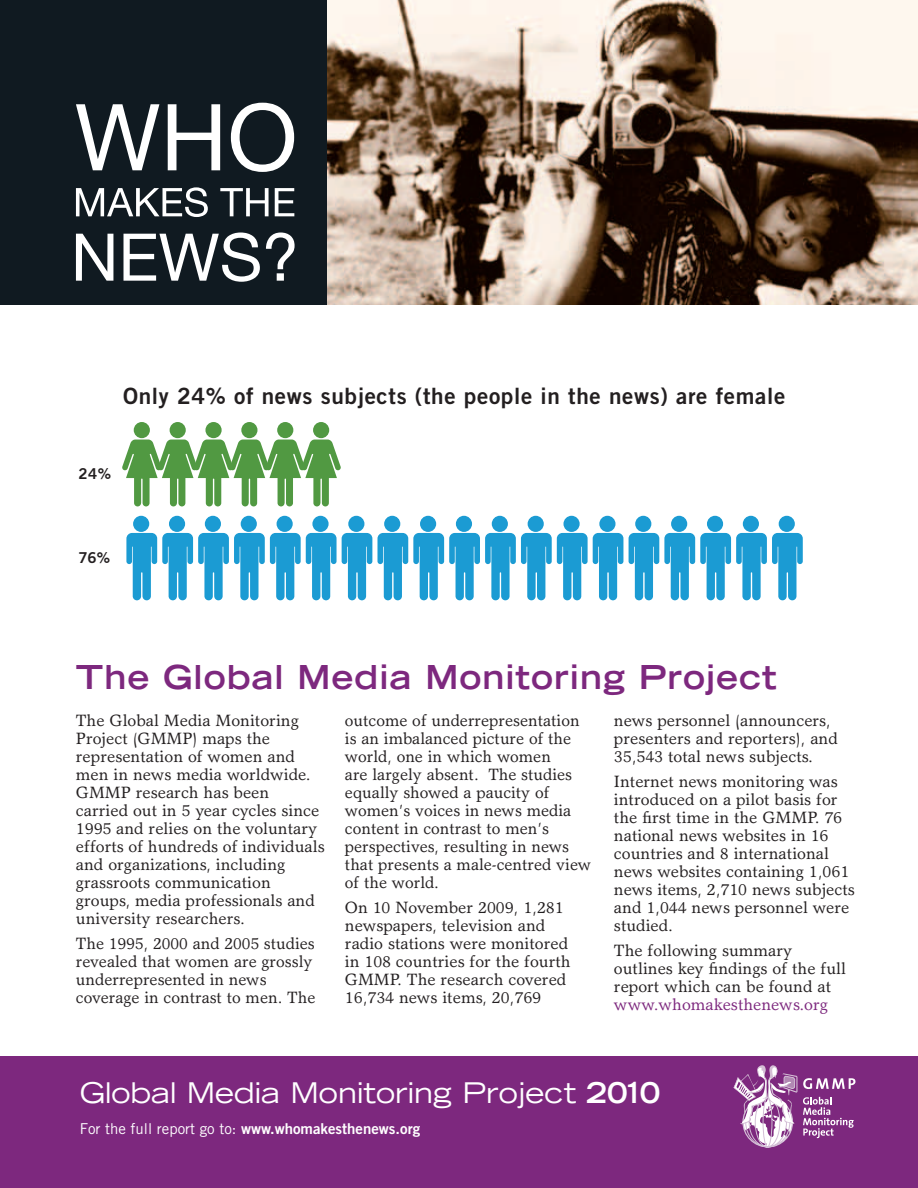
<style>
.page{position:relative;width:918px;height:1188px;background:#fff}
.page>*{position:absolute;margin:0;border:0;box-sizing:border-box;transform-origin:0 0}
.t1{font:700 expanded 33px "Trade Gothic LH";letter-spacing:.03em;color:#7d287e}
.t2{font:expanded 28.5px "Trade Gothic LH";color:#fff}
.t3{font:22.5px "Trade Gothic Bold Two";letter-spacing:.03em;color:#231f20}
.t4{font:16.5px/18px "Garth Graphic";color:#231f20}
.t5{font:16.5px "Garth Graphic";color:#7d287e}
.t6{font:15px "Trade Gothic Bold Two";color:#fff}
.t7{font:15px "Trade Gothic Bold Two";color:#231f20}
.s1{font-weight:700}
.s2{font-family:"Trade Gothic"}
</style>
<div class="page">
<div style="left:0;top:1056px;width:918px;height:132px;background:#7d287e"></div>
<img style="left:326px;top:0;width:592px;height:304px">
<div style="left:0;top:0;width:326px;height:304px;background:#101a21"></div>
<svg style="left:76px;top:104px;width:83px;height:66px"></svg>
<svg style="left:168px;top:104px;width:52px;height:66px"></svg>
<svg style="left:231px;top:103px;width:63px;height:69px"></svg>
<svg style="left:76px;top:187px;width:132px;height:30px"></svg>
<svg style="left:220px;top:188px;width:49px;height:28px"></svg>
<svg style="left:275px;top:188px;width:19px;height:28px"></svg>
<svg style="left:76px;top:234px;width:37px;height:47px"></svg>
<svg style="left:124px;top:233px;width:136px;height:49px"></svg>
<svg style="left:266px;top:233px;width:29px;height:48px"></svg>
<svg style="left:803px;top:1097px;width:51px;height:41px"></svg>
<svg style="left:803px;top:1078px;width:52px;height:11px"></svg>
<svg style="left:733px;top:1065px;width:64px;height:82px"></svg>
<div style="left:133px;top:516px;width:16px;height:16px;background:#1b9bd3;border-radius:50%"></div>
<div style="left:169px;top:516px;width:16px;height:16px;background:#1b9bd3;border-radius:50%"></div>
<div style="left:205px;top:516px;width:16px;height:16px;background:#1b9bd3;border-radius:50%"></div>
<div style="left:241px;top:516px;width:16px;height:16px;background:#1b9bd3;border-radius:50%"></div>
<div style="left:277px;top:516px;width:16px;height:16px;background:#1b9bd3;border-radius:50%"></div>
<div style="left:312px;top:516px;width:17px;height:16px;background:#1b9bd3;border-radius:50%"></div>
<div style="left:348px;top:516px;width:16px;height:16px;background:#1b9bd3;border-radius:50%"></div>
<div style="left:384px;top:516px;width:16px;height:16px;background:#1b9bd3;border-radius:50%"></div>
<div style="left:420px;top:516px;width:16px;height:16px;background:#1b9bd3;border-radius:50%"></div>
<div style="left:456px;top:516px;width:16px;height:16px;background:#1b9bd3;border-radius:50%"></div>
<div style="left:492px;top:516px;width:16px;height:16px;background:#1b9bd3;border-radius:50%"></div>
<div style="left:528px;top:516px;width:16px;height:16px;background:#1b9bd3;border-radius:50%"></div>
<div style="left:563px;top:516px;width:17px;height:16px;background:#1b9bd3;border-radius:50%"></div>
<div style="left:599px;top:516px;width:17px;height:16px;background:#1b9bd3;border-radius:50%"></div>
<svg style="left:126px;top:533px;width:497px;height:67px"></svg>
<div style="left:635px;top:516px;width:16px;height:16px;background:#1b9bd3;border-radius:50%"></div>
<div style="left:671px;top:516px;width:16px;height:16px;background:#1b9bd3;border-radius:50%"></div>
<div style="left:707px;top:516px;width:16px;height:16px;background:#1b9bd3;border-radius:50%"></div>
<div style="left:743px;top:516px;width:16px;height:16px;background:#1b9bd3;border-radius:50%"></div>
<div style="left:779px;top:516px;width:16px;height:16px;background:#1b9bd3;border-radius:50%"></div>
<svg style="left:629px;top:533px;width:174px;height:67px"></svg>
<div style="left:134px;top:422px;width:16px;height:16px;background:#519942;border-radius:50%"></div>
<div style="left:170px;top:422px;width:16px;height:16px;background:#519942;border-radius:50%"></div>
<div style="left:205px;top:422px;width:17px;height:16px;background:#519942;border-radius:50%"></div>
<div style="left:241px;top:422px;width:16px;height:16px;background:#519942;border-radius:50%"></div>
<div style="left:277px;top:422px;width:16px;height:16px;background:#519942;border-radius:50%"></div>
<div style="left:313px;top:422px;width:16px;height:16px;background:#519942;border-radius:50%"></div>
<svg style="left:122px;top:440px;width:219px;height:66px"></svg>
<h3 class="t3" style="left:123px;top:382px;width:664px">Only 24% of news subjects (the people in the news) are female</h3>
<p class="t7" style="left:79px;top:464px;width:34px">24%</p>
<p class="t7" style="left:79px;top:548px;width:33px">76%</p>
<h1 class="t1" style="left:76px;top:655px;width:702px">The Global Media Monitoring Project</h1>
<p class="t4" style="left:76px;top:712px;width:250px">The Global Media Monitoring<br>Project (GMMP) maps the representation of women and men in news media worldwide.<br>GMMP research has been carried out in 5 year cycles since<br>1995 and relies on the voluntary efforts of hundreds of individuals and organizations, including grassroots communication groups, media professionals and university researchers.</p>
<p class="t4" style="left:76px;top:934px;width:241px">The 1995, 2000 and 2005 studies revealed that women are grossly underrepresented in news coverage in contrast to men. The</p>
<p class="t4" style="left:345px;top:712px;width:248px">outcome of underrepresentation is an imbalanced picture of the world, one in which women<br>are largely absent. The studies equally showed a paucity of women’s voices in news media content in contrast to men’s perspectives, resulting in news that presents a male-centred view of the world.</p>
<p class="t4" style="left:345px;top:898px;width:227px">On 10 November 2009, 1,281 newspapers, television and radio stations were monitored in 108 countries for the fourth<br>GMMP. The research covered<br>16,734 news items, 20,769</p>
<p class="t4" style="left:614px;top:712px;width:225px">news personnel (announcers, presenters and reporters), and<br>35,543 total news subjects.</p>
<p class="t4" style="left:614px;top:772px;width:243px">Internet news monitoring was introduced on a pilot basis for the first time in the GMMP. 76 national news websites in 16 countries and 8 international news websites containing 1,061 news items, 2,710 news subjects and 1,044 news personnel were studied.</p>
<p class="t4" style="left:614px;top:941px;width:233px">The following summary outlines key findings of the full report which can be found at</p>
<p class="t5" style="left:614px;top:994px;width:216px">www.whomakesthenews.org</p>
<h2 class="t2" style="left:80px;top:1074px;width:582px">Global Media Monitoring Project <span class="s1">2010</span></h2>
<p class="t6" style="left:80px;top:1119px;width:342px"><span class="s2">For the full report go to:</span> www.whomakesthenews.org</p>
</div>
